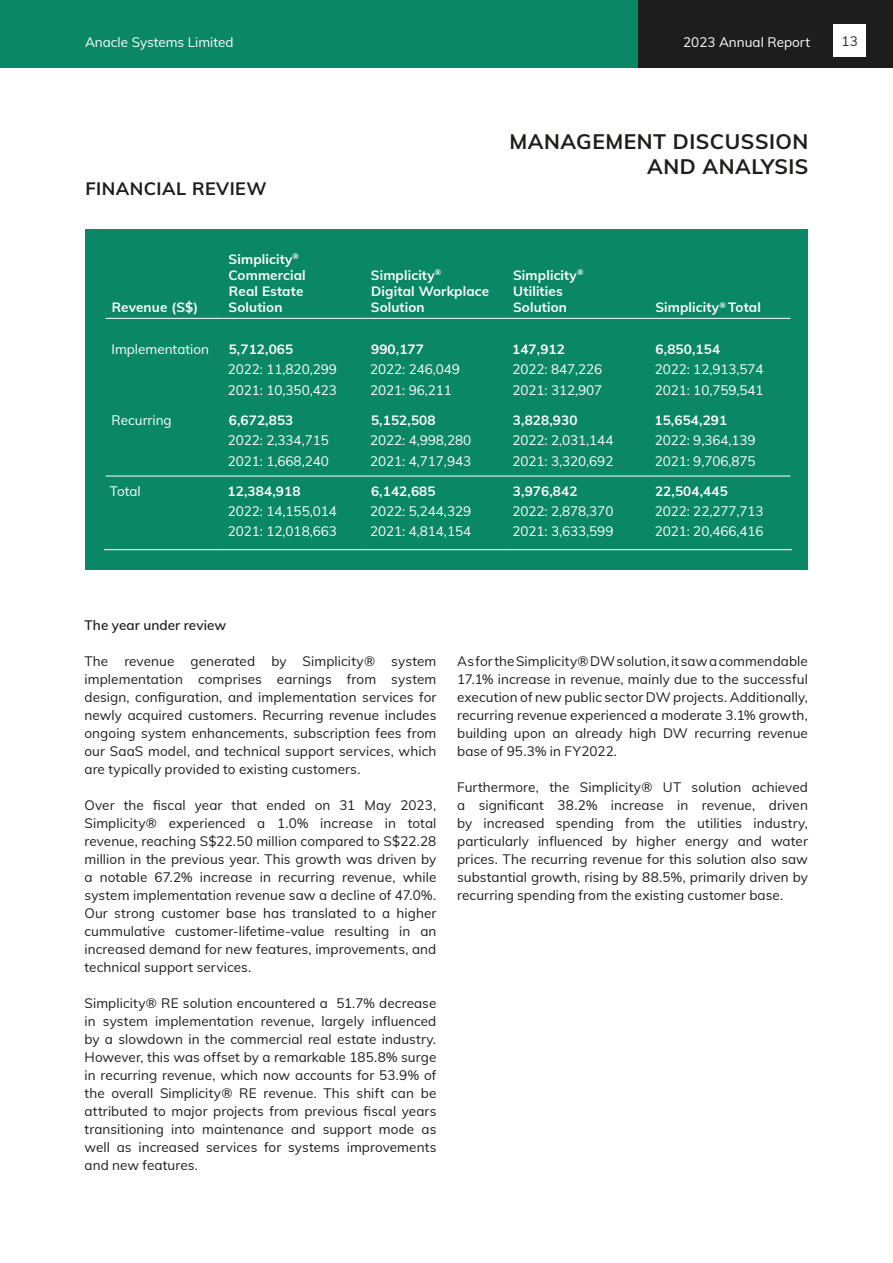
<style>
.page{position:relative;width:893px;height:1263px;background:#fff}
.page>*{position:absolute;margin:0;border:0;box-sizing:border-box;transform-origin:0 0}
.t1{font:700 21px "Mulish";letter-spacing:.025em;color:#1e1e1d}
.t2{font:700 18px "Mulish";letter-spacing:.025em;color:#1c1d1c}
.t3{font:13.5px/18px "Mulish";letter-spacing:.005em;color:#1c1d1c;text-align:justify}
.t4{font:13.5px "Mulish";letter-spacing:-.005em;color:#fff}
.t5{font:700 13.5px "Mulish";letter-spacing:.01em;color:#fff}
.t6{font:600 13.5px "Mulish";letter-spacing:.005em;color:#1c1d1c}
.t7{font:13.5px "Mulish";color:#282828}
</style>
<div class="page">
<div style="left:85px;top:230px;width:723px;height:340px;background:#0a8765"></div>
<hr style="left:106px;top:318px;width:116px;height:1px;background:#fff">
<hr style="left:222px;top:318px;width:142px;height:1px;background:#fff">
<hr style="left:364px;top:318px;width:143px;height:1px;background:#fff">
<hr style="left:507px;top:318px;width:142px;height:1px;background:#fff">
<hr style="left:649px;top:318px;width:141px;height:1px;background:#fff">
<hr style="left:106px;top:476px;width:116px;height:1px;background:#fff">
<hr style="left:222px;top:476px;width:142px;height:1px;background:#fff">
<hr style="left:364px;top:476px;width:143px;height:1px;background:#fff">
<hr style="left:507px;top:476px;width:142px;height:1px;background:#fff">
<hr style="left:649px;top:476px;width:141px;height:1px;background:#fff">
<hr style="left:104px;top:549px;width:118px;height:1px;background:#fff">
<hr style="left:222px;top:549px;width:142px;height:1px;background:#fff">
<hr style="left:364px;top:549px;width:143px;height:1px;background:#fff">
<hr style="left:507px;top:549px;width:142px;height:1px;background:#fff">
<hr style="left:649px;top:549px;width:143px;height:1px;background:#fff">
<div style="left:637px;top:0;width:256px;height:68px;background:#1c1d1c"></div>
<div style="left:0;top:0;width:638px;height:68px;background:#0a8765"></div>
<div style="left:834px;top:24px;width:32px;height:33px;background:#fff"></div>
<p class="t4" style="left:85px;top:32px;width:150px">Anacle Systems Limited</p>
<p class="t4" style="left:683px;top:32px;width:128px">2023 Annual Report</p>
<p class="t7" style="left:842px;top:31px;width:18px">13</p>
<p class="t2" style="left:86px;top:176px;width:183px">FINANCIAL REVIEW</p>
<p class="t5" style="left:112px;top:298px;width:88px">Revenue (S$)</p>
<p class="t5" style="left:229px;top:249px;width:72px">Simplicity<sup>®</sup></p>
<p class="t5" style="left:228px;top:265px;width:79px">Commercial</p>
<p class="t5" style="left:229px;top:281px;width:76px">Real Estate</p>
<p class="t5" style="left:229px;top:298px;width:55px">Solution</p>
<p class="t1" style="left:509px;top:126px;width:300px">MANAGEMENT DISCUSSION</p>
<p class="t1" style="left:647px;top:151px;width:163px">AND ANALYSIS</p>
<p class="t5" style="left:371px;top:265px;width:72px">Simplicity<sup>®</sup></p>
<p class="t5" style="left:371px;top:281px;width:120px">Digital Workplace</p>
<p class="t5" style="left:371px;top:298px;width:55px">Solution</p>
<p class="t5" style="left:513px;top:265px;width:72px">Simplicity<sup>®</sup></p>
<p class="t5" style="left:513px;top:281px;width:51px">Utilities</p>
<p class="t5" style="left:513px;top:298px;width:55px">Solution</p>
<p class="t5" style="left:655px;top:298px;width:107px">Simplicity<sup>®</sup> Total</p>
<p class="t4" style="left:112px;top:339px;width:99px">Implementation</p>
<p class="t5" style="left:229px;top:339px;width:66px">5,712,065</p>
<p class="t5" style="left:371px;top:339px;width:54px">990,177</p>
<p class="t5" style="left:512px;top:339px;width:54px">147,912</p>
<p class="t5" style="left:656px;top:339px;width:66px">6,850,154</p>
<p class="t4" style="left:228px;top:360px;width:111px">2022: 11,820,299</p>
<p class="t4" style="left:370px;top:360px;width:91px">2022: 246,049</p>
<p class="t4" style="left:512px;top:360px;width:91px">2022: 847,226</p>
<p class="t4" style="left:655px;top:360px;width:111px">2022: 12,913,574</p>
<p class="t4" style="left:228px;top:380px;width:111px">2021: 10,350,423</p>
<p class="t4" style="left:370px;top:380px;width:83px">2021: 96,211</p>
<p class="t4" style="left:512px;top:380px;width:91px">2021: 312,907</p>
<p class="t4" style="left:655px;top:380px;width:111px">2021: 10,759,541</p>
<p class="t4" style="left:112px;top:410px;width:62px">Recurring</p>
<p class="t5" style="left:229px;top:410px;width:66px">6,672,853</p>
<p class="t5" style="left:371px;top:410px;width:66px">5,152,508</p>
<p class="t5" style="left:513px;top:410px;width:66px">3,828,930</p>
<p class="t5" style="left:654px;top:410px;width:74px">15,654,291</p>
<p class="t4" style="left:228px;top:430px;width:103px">2022: 2,334,715</p>
<p class="t4" style="left:370px;top:430px;width:103px">2022: 4,998,280</p>
<p class="t4" style="left:512px;top:430px;width:103px">2022: 2,031,144</p>
<p class="t4" style="left:655px;top:430px;width:103px">2022: 9,364,139</p>
<p class="t4" style="left:228px;top:451px;width:103px">2021: 1,668,240</p>
<p class="t4" style="left:370px;top:451px;width:103px">2021: 4,717,943</p>
<p class="t4" style="left:512px;top:451px;width:103px">2021: 3,320,692</p>
<p class="t4" style="left:655px;top:451px;width:103px">2021: 9,706,875</p>
<p class="t4" style="left:110px;top:481px;width:32px">Total</p>
<p class="t5" style="left:228px;top:481px;width:74px">12,384,918</p>
<p class="t5" style="left:371px;top:481px;width:66px">6,142,685</p>
<p class="t5" style="left:513px;top:481px;width:66px">3,976,842</p>
<p class="t5" style="left:655px;top:481px;width:74px">22,504,445</p>
<p class="t4" style="left:228px;top:501px;width:111px">2022: 14,155,014</p>
<p class="t4" style="left:370px;top:501px;width:103px">2022: 5,244,329</p>
<p class="t4" style="left:512px;top:501px;width:103px">2022: 2,878,370</p>
<p class="t4" style="left:655px;top:501px;width:111px">2022: 22,277,713</p>
<p class="t4" style="left:228px;top:521px;width:111px">2021: 12,018,663</p>
<p class="t4" style="left:370px;top:521px;width:103px">2021: 4,814,154</p>
<p class="t4" style="left:512px;top:521px;width:103px">2021: 3,633,599</p>
<p class="t4" style="left:655px;top:521px;width:111px">2021: 20,466,416</p>
<p class="t6" style="left:85px;top:615px;width:143px">The year under review</p>
<p class="t3" style="left:85px;top:652px;width:353px">The revenue generated by Simplicity® system implementation comprises earnings from system design, configuration, and implementation services for newly acquired customers. Recurring revenue includes ongoing system enhancements, subscription fees from our SaaS model, and technical support services, which are typically provided to existing customers.</p>
<p class="t3" style="left:85px;top:796px;width:353px">Over the fiscal year that ended on 31 May 2023, Simplicity® experienced a 1.0% increase in total revenue, reaching S$22.50 million compared to S$22.28 million in the previous year. This growth was driven by a notable 67.2% increase in recurring revenue, while system implementation revenue saw a decline of 47.0%.<br>Our strong customer base has translated to a higher cummulative customer-lifetime-value resulting in an increased demand for new features, improvements, and technical support services.</p>
<p class="t3" style="left:85px;top:994px;width:353px">Simplicity® RE solution encountered a 51.7% decrease in system implementation revenue, largely influenced by a slowdown in the commercial real estate industry.<br>However, this was offset by a remarkable 185.8% surge in recurring revenue, which now accounts for 53.9% of the overall Simplicity® RE revenue. This shift can be attributed to major projects from previous fiscal years transitioning into maintenance and support mode as well as increased services for systems improvements and new features.</p>
<p class="t3" style="left:457px;top:652px;width:352px">As for the Simplicity® DW solution, it saw a commendable 17.1% increase in revenue, mainly due to the successful execution of new public sector DW projects. Additionally, recurring revenue experienced a moderate 3.1% growth, building upon an already high DW recurring revenue base of 95.3% in FY2022.</p>
<p class="t3" style="left:457px;top:778px;width:352px">Furthermore, the Simplicity® UT solution achieved a significant 38.2% increase in revenue, driven by increased spending from the utilities industry, particularly influenced by higher energy and water prices. The recurring revenue for this solution also saw substantial growth, rising by 88.5%, primarily driven by recurring spending from the existing customer base.</p>
</div>
